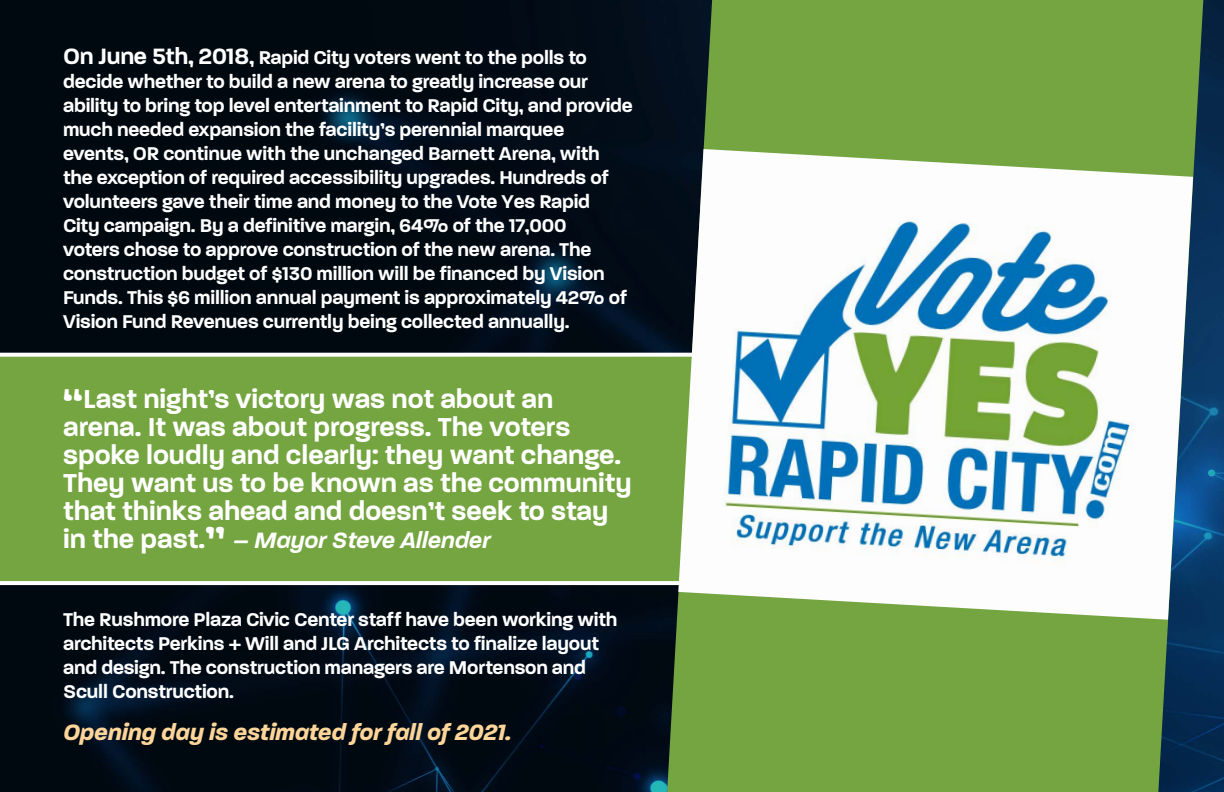
<style>
.page{position:relative;width:1224px;height:792px;background:#fff}
.page>*{position:absolute;margin:0;border:0;box-sizing:border-box;transform-origin:0 0}
.t1{font:600 28px/28px "Paralucent";color:#fff}
.t2{font:italic 700 24px "Paralucent";color:#fed599}
.t3{font:italic 600 24px "Paralucent";color:#fff}
.t4{font:600 20px/24px "Paralucent";letter-spacing:-.01em;color:#fff}
.s1{font-size:24px}
.s2{font-size:22px}
.s3{font-size:42px}
.s4{font-style:normal;font-size:28px}
.s5{font-style:normal;font-size:42px}
</style>
<div class="page">
<img style="left:0;top:0;width:1224px;height:792px">
<svg style="left:667px;top:0;width:536px;height:792px;background:#679540"></svg>
<div style="left:0;top:353px;width:678px;height:232px;background:#75a540"></div>
<img style="left:678px;top:149px;width:515px;height:471px">
<p class="t4" style="left:63px;top:46px;width:571px"><span class="s1">On June 5th, 2018</span><span class="s2">,</span> Rapid City voters went to the polls to decide whether to build a new arena to greatly increase our ability to bring top level entertainment to Rapid City, and provide much needed expansion the facility’s perennial marquee events, OR continue with the unchanged Barnett Arena, with the exception of required accessibility upgrades. Hundreds of volunteers gave their time and money to the Vote Yes Rapid<br>City campaign. By a definitive margin, 64% of the 17,000<br>voters chose to approve construction of the new arena. The construction budget of $130 million will be financed by Vision Funds. This $6 million annual payment is approximately 42% of Vision Fund Revenues currently being collected annually.</p>
<p class="t1" style="left:63px;top:386px;width:570px"><span class="s3">“</span>Last night’s victory was not about an arena. It was about progress. The voters spoke loudly and clearly: they want change.<br>They want us to be known as the community that thinks ahead and doesn’t seek to stay</p>
<p class="t3" style="left:63px;top:526px;width:429px"><span class="s4">in the past.</span><span class="s5">”</span> – Mayor Steve Allender</p>
<p class="t4" style="left:63px;top:608px;width:556px">The Rushmore Plaza Civic Center staff have been working with architects Perkins + Will and JLG Architects to finalize layout and design. The construction managers are Mortenson and Scull Construction.</p>
<p class="t2" style="left:63px;top:718px;width:450px">Opening day is estimated for fall of 2021.</p>
</div>
